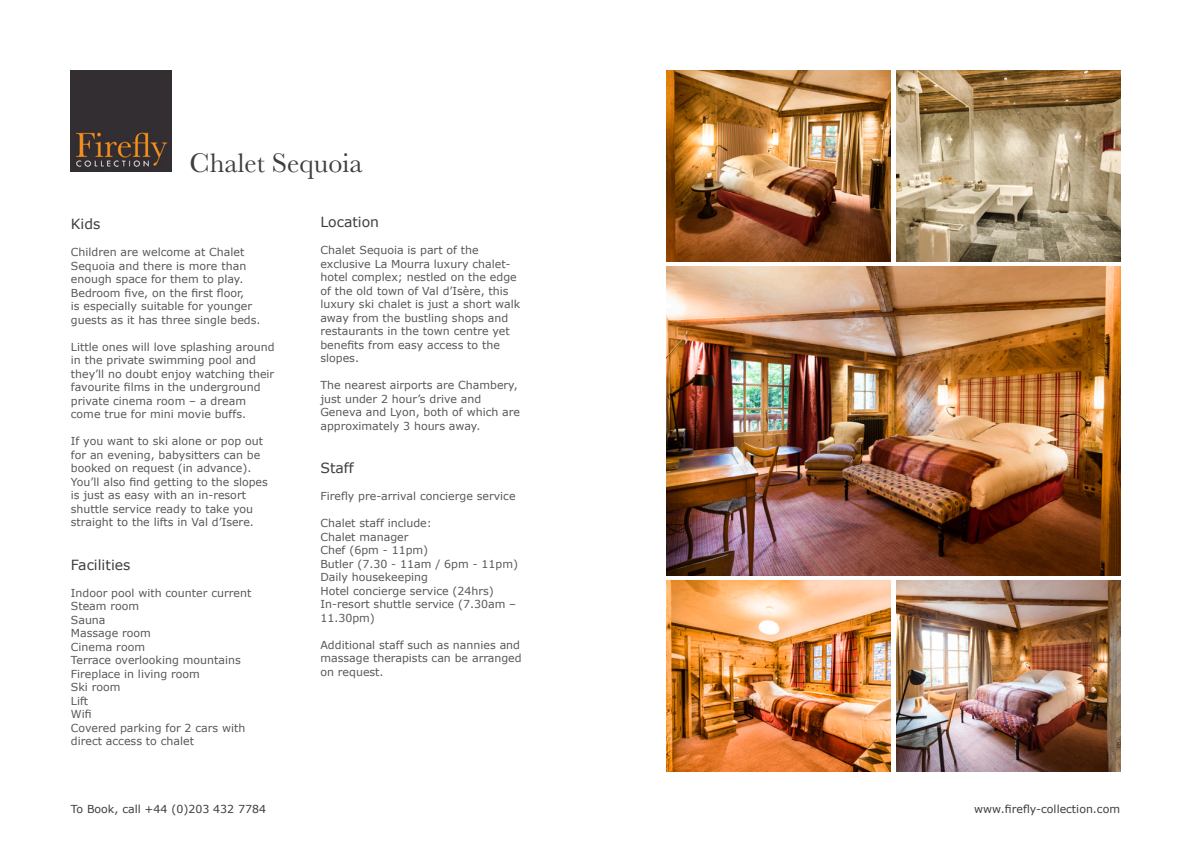
<style>
.page{position:relative;width:1191px;height:842px;background:#fff}
.page>*{position:absolute;margin:0;border:0;box-sizing:border-box;transform-origin:0 0}
.t1{font:28px "Baskerville";color:#3e3e3f}
.t2{font:14px "Verdana";color:#3e3e3f}
.t3{font:11px/13.5px "Verdana";color:#57585a}
.t4{font:11px "Verdana";color:#3e3e3f}
</style>
<div class="page">
<img style="left:71px;top:71px;width:101px;height:101px">
<img style="left:666px;top:267px;width:454px;height:308px">
<img style="left:896px;top:581px;width:224px;height:190px">
<img style="left:666px;top:71px;width:224px;height:190px">
<img style="left:896px;top:71px;width:224px;height:190px">
<img style="left:666px;top:581px;width:224px;height:190px">
<p class="t1" style="left:190px;top:145px;width:175px">Chalet Sequoia</p>
<p class="t2" style="left:71px;top:215px;width:31px">Kids</p>
<p class="t3" style="left:71px;top:245px;width:191px">Children are welcome at Chalet<br>Sequoia and there is more than enough space for them to play.<br>Bedroom five, on the first floor,<br>is especially suitable for younger guests as it has three single beds.</p>
<p class="t3" style="left:71px;top:340px;width:205px">Little ones will love splashing around in the private swimming pool and they’ll no doubt enjoy watching their favourite films in the underground private cinema room – a dream come true for mini movie buffs.</p>
<p class="t3" style="left:71px;top:434px;width:198px">If you want to ski alone or pop out for an evening, babysitters can be booked on request (in advance).<br>You’ll also find getting to the slopes is just as easy with an in-resort shuttle service ready to take you straight to the lifts in Val d’Isere.</p>
<p class="t2" style="left:71px;top:556px;width:61px">Facilities</p>
<p class="t3" style="left:71px;top:586px;width:182px">Indoor pool with counter current</p>
<p class="t3" style="left:71px;top:600px;width:70px">Steam room</p>
<p class="t3" style="left:71px;top:613px;width:36px">Sauna</p>
<p class="t3" style="left:71px;top:627px;width:81px">Massage room</p>
<p class="t3" style="left:71px;top:640px;width:76px">Cinema room</p>
<p class="t3" style="left:71px;top:654px;width:171px">Terrace overlooking mountains</p>
<p class="t3" style="left:71px;top:667px;width:131px">Fireplace in living room</p>
<p class="t3" style="left:71px;top:681px;width:51px">Ski room</p>
<p class="t3" style="left:71px;top:694px;width:19px">Lift</p>
<p class="t3" style="left:71px;top:708px;width:22px">Wifi</p>
<p class="t3" style="left:71px;top:721px;width:176px">Covered parking for 2 cars with direct access to chalet</p>
<p class="t4" style="left:71px;top:802px;width:197px">To Book, call +44 (0)203 432 7784</p>
<p class="t2" style="left:320px;top:213px;width:60px">Location</p>
<p class="t3" style="left:320px;top:243px;width:201px">Chalet Sequoia is part of the exclusive La Mourra luxury chalet&shy;hotel complex; nestled on the edge of the old town of Val d’Isère, this luxury ski chalet is just a short walk away from the bustling shops and restaurants in the town centre yet benefits from easy access to the slopes.</p>
<p class="t3" style="left:320px;top:378px;width:201px">The nearest airports are Chambery, just under 2 hour’s drive and<br>Geneva and Lyon, both of which are approximately 3 hours away.</p>
<p class="t2" style="left:320px;top:459px;width:35px">Staff</p>
<p class="t3" style="left:320px;top:490px;width:197px">Firefly pre-arrival concierge service</p>
<p class="t3" style="left:320px;top:517px;width:113px">Chalet staff include:</p>
<p class="t3" style="left:320px;top:530px;width:90px">Chalet manager</p>
<p class="t3" style="left:320px;top:544px;width:109px">Chef (6pm - 11pm)</p>
<p class="t3" style="left:320px;top:557px;width:199px">Butler (7.30 - 11am / 6pm - 11pm)</p>
<p class="t3" style="left:320px;top:571px;width:109px">Daily housekeeping</p>
<p class="t3" style="left:320px;top:584px;width:175px">Hotel concierge service (24hrs)</p>
<p class="t3" style="left:320px;top:598px;width:197px">In-resort shuttle service (7.30am –<br>11.30pm)</p>
<p class="t3" style="left:320px;top:638px;width:203px">Additional staff such as nannies and massage therapists can be arranged on request.</p>
<p class="t4" style="left:974px;top:802px;width:147px">www.firefly-collection.com</p>
</div>
